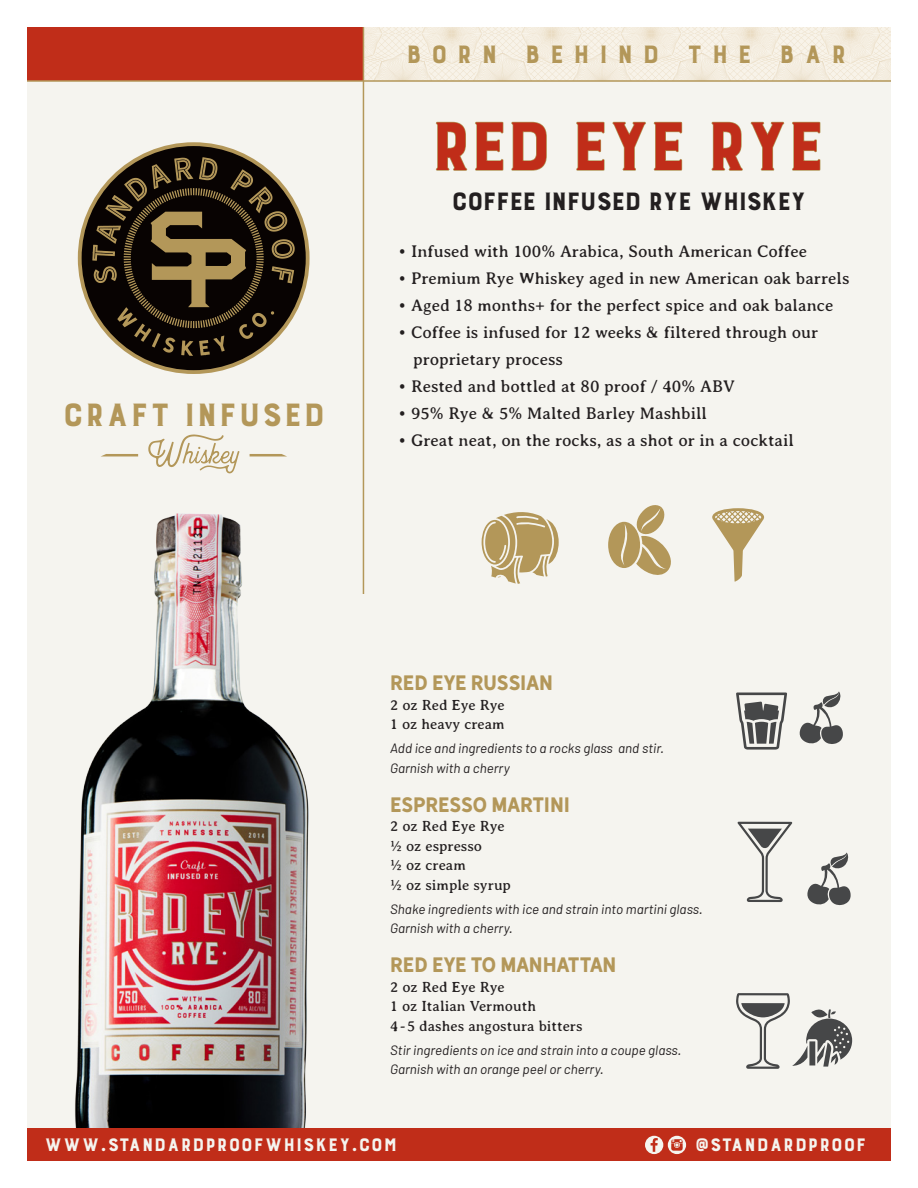
<style>
.page{position:relative;width:918px;height:1188px;background:#fff}
.page>*{position:absolute;margin:0;border:0;box-sizing:border-box;transform-origin:0 0}
.t1{font:90px "Burford Base";letter-spacing:-.06em;color:#c02d19}
.t2{font:42.45px "Burford Base";color:#b39759}
.t3{font:33px "Burford Base";letter-spacing:-.06em;color:#231f20}
.t4{font:33px "Burford Base";letter-spacing:.25em;color:#b39759}
.t5{font:23.85px "Burford Base";color:#f5f4ef}
.t6{font:19.5px "Hanley Sans";letter-spacing:-.025em;color:#b39759}
.t7{font:17.25px/27px "Averia Serif";color:#231f20}
.t8{font:15px "Averia Serif";color:#231f20}
.t9{font:italic 13.5px "Barlow";color:#231f20}
</style>
<div class="page">
<div style="left:27px;top:76px;width:864px;height:1085px;background:#f5f4ef"></div>
<svg style="left:148px;top:434px;width:91px;height:39px"></svg>
<svg style="left:250px;top:454px;width:36px;height:2px"></svg>
<svg style="left:102px;top:454px;width:36px;height:2px"></svg>
<img style="left:73px;top:513px;width:236px;height:616px">
<div style="left:78px;top:142px;width:232px;height:232px;border:8px solid #b39759;border-radius:50%"></div>
<div style="left:82px;top:146px;width:224px;height:224px;background:#080302;border-radius:50%"></div>
<svg style="left:92px;top:157px;width:203px;height:199px"></svg>
<svg style="left:364px;top:27px;width:527px;height:53px;background:#f4ecdf"></svg>
<div style="left:27px;top:27px;width:336px;height:54px;background:#c02d19"></div>
<hr style="left:363px;top:27px;width:1px;height:567px;background:#b39759">
<svg style="left:435px;top:121px;width:33px;height:50px"></svg>
<svg style="left:475px;top:121px;width:29px;height:50px"></svg>
<svg style="left:511px;top:121px;width:36px;height:50px"></svg>
<svg style="left:576px;top:121px;width:29px;height:50px"></svg>
<svg style="left:612px;top:121px;width:34px;height:50px"></svg>
<svg style="left:653px;top:121px;width:30px;height:50px"></svg>
<svg style="left:711px;top:121px;width:32px;height:50px"></svg>
<svg style="left:750px;top:121px;width:34px;height:50px"></svg>
<svg style="left:792px;top:121px;width:29px;height:50px"></svg>
<hr style="left:27px;top:80px;width:864px;height:2px;background:#b39759">
<div style="left:27px;top:1129px;width:864px;height:32px;background:#c02d19"></div>
<svg style="left:645px;top:1136px;width:41px;height:18px"></svg>
<svg style="left:482px;top:512px;width:77px;height:72px"></svg>
<svg style="left:712px;top:508px;width:52px;height:74px"></svg>
<svg style="left:608px;top:505px;width:63px;height:70px"></svg>
<svg style="left:738px;top:822px;width:54px;height:80px"></svg>
<svg style="left:807px;top:852px;width:44px;height:54px"></svg>
<svg style="left:799px;top:691px;width:44px;height:53px"></svg>
<svg style="left:736px;top:693px;width:51px;height:57px"></svg>
<svg style="left:736px;top:993px;width:116px;height:76px"></svg>
<p class="t4" style="left:406px;top:37px;width:443px">Born behind the bar</p>
<p class="t2" style="left:62px;top:393px;width:265px">CRAFT INFUSED</p>
<p class="t1" style="left:428px;top:100px;width:399px">RED EYE RYE</p>
<p class="t3" style="left:451px;top:184px;width:357px">COFFEE INFUSED RYE WHISKEY</p>
<p class="t7" style="left:398px;top:238px;width:410px">• Infused with 100% Arabica, South American Coffee</p>
<p class="t7" style="left:398px;top:265px;width:453px">• Premium Rye Whiskey aged in new American oak barrels</p>
<p class="t7" style="left:398px;top:292px;width:437px">• Aged 18 months+ for the perfect spice and oak balance</p>
<p class="t7" style="left:413px;top:319px;width:407px;text-indent:-15px">• Coffee is infused for 12 weeks &amp; filtered through our proprietary process</p>
<p class="t7" style="left:398px;top:373px;width:338px">• Rested and bottled at 80 proof / 40% ABV</p>
<p class="t7" style="left:398px;top:400px;width:311px">• 95% Rye &amp; 5% Malted Barley Mashbill</p>
<p class="t7" style="left:398px;top:427px;width:397px">• Great neat, on the rocks, as a shot or in a cocktail</p>
<p class="t6" style="left:390px;top:671px;width:164px">RED EYE RUSSIAN</p>
<p class="t8" style="left:390px;top:696px;width:116px">2 oz Red Eye Rye</p>
<p class="t8" style="left:390px;top:716px;width:116px">1 oz heavy cream</p>
<p class="t9" style="left:390px;top:740px;width:275px">Add ice and ingredients to a rocks glass and stir.</p>
<p class="t9" style="left:390px;top:759px;width:121px">Garnish with a cherry</p>
<p class="t6" style="left:390px;top:792px;width:181px">ESPRESSO MARTINI</p>
<p class="t8" style="left:390px;top:818px;width:116px">2 oz Red Eye Rye</p>
<p class="t8" style="left:390px;top:837px;width:93px">½ oz espresso</p>
<p class="t8" style="left:390px;top:857px;width:77px">½ oz cream</p>
<p class="t8" style="left:390px;top:876px;width:122px">½ oz simple syrup</p>
<p class="t9" style="left:390px;top:900px;width:314px">Shake ingredients with ice and strain into martini glass.</p>
<p class="t9" style="left:390px;top:920px;width:124px">Garnish with a cherry.</p>
<p class="t6" style="left:390px;top:953px;width:228px">RED EYE TO MANHATTAN</p>
<p class="t8" style="left:390px;top:978px;width:116px">2 oz Red Eye Rye</p>
<p class="t8" style="left:390px;top:998px;width:147px">1 oz Italian Vermouth</p>
<p class="t8" style="left:390px;top:1017px;width:194px">4-5 dashes angostura bitters</p>
<p class="t9" style="left:390px;top:1041px;width:293px">Stir ingredients on ice and strain into a coupe glass.</p>
<p class="t9" style="left:390px;top:1061px;width:215px">Garnish with an orange peel or cherry.</p>
<p class="t5" style="left:44px;top:1133px;width:355px">www.standardproofwhiskey.com</p>
<p class="t5" style="left:695px;top:1133px;width:174px">@standardproof</p>
</div>
